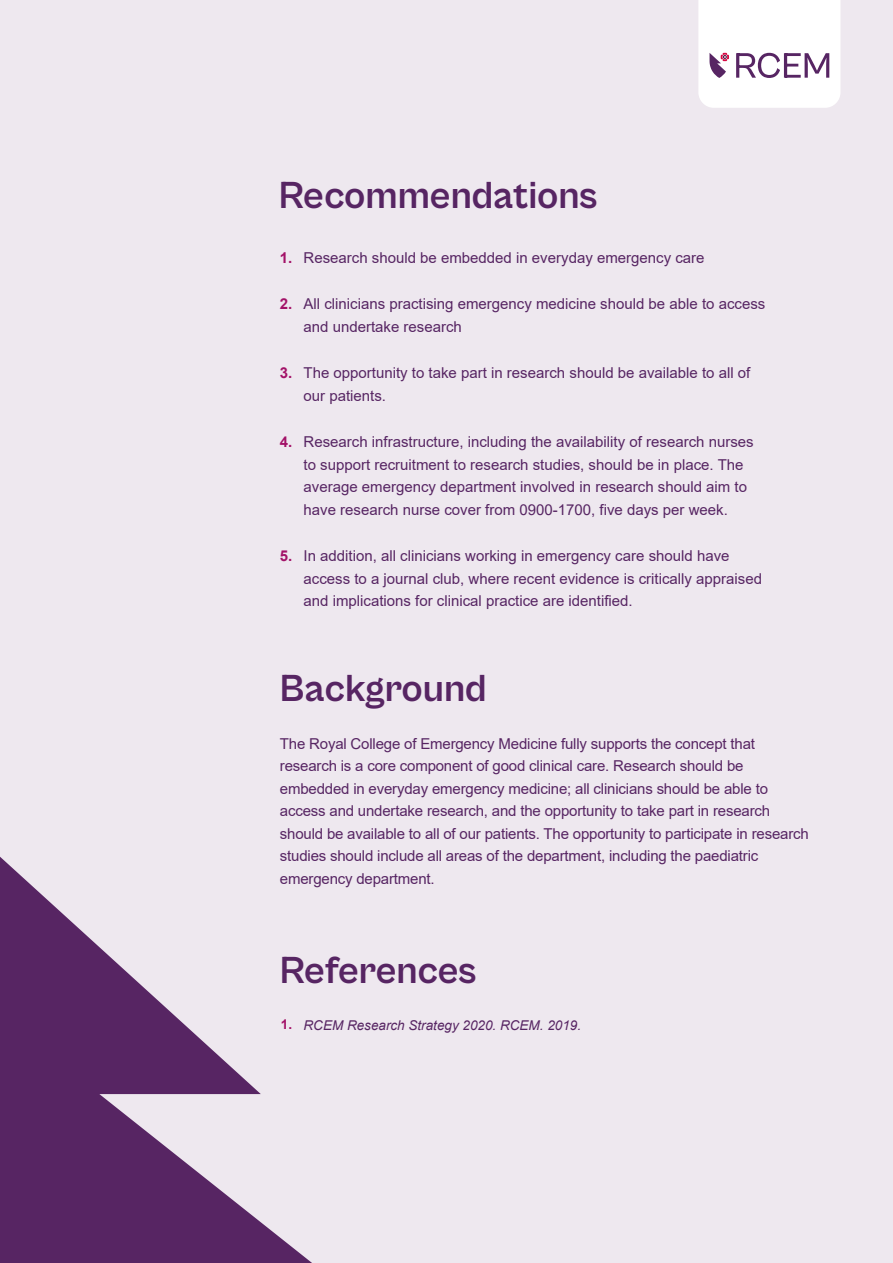
<style>
.page{position:relative;width:893px;height:1263px;background:#eee8ef}
.page>*{position:absolute;margin:0;border:0;box-sizing:border-box;transform-origin:0 0}
.t1{font:700 39px "Cabinet Grotesk Variable";color:#572563}
.t2{font:15px/22.5px "Arial";color:#572563}
.t3{font:700 15px "Arial";color:#a31268}
.t4{font:italic 13.5px "Arial";color:#572563}
.s1{font-weight:700;font-style:normal;color:#a31268}
</style>
<div class="page">
<svg style="left:0;top:857px;width:312px;height:406px;fill:#572563"></svg>
<svg style="left:698px;top:0;width:142px;height:108px;background:#f2eef3"></svg>
<h1 class="t1" style="left:279px;top:174px;width:320px">Recommendations</h1>
<p class="t3" style="left:280px;top:247px;width:14px">1.</p>
<p class="t3" style="left:280px;top:293px;width:14px">2.</p>
<p class="t3" style="left:280px;top:362px;width:14px">3.</p>
<p class="t3" style="left:280px;top:431px;width:14px">4.</p>
<p class="t3" style="left:280px;top:545px;width:14px">5.</p>
<p class="t2" style="left:303px;top:246px;width:403px">Research should be embedded in everyday emergency care</p>
<p class="t2" style="left:303px;top:293px;width:463px">All clinicians practising emergency medicine should be able to access and undertake research</p>
<p class="t2" style="left:303px;top:362px;width:448px">The opportunity to take part in research should be available to all of our patients.</p>
<p class="t2" style="left:303px;top:431px;width:452px">Research infrastructure, including the availability of research nurses to support recruitment to research studies, should be in place. The average emergency department involved in research should aim to have research nurse cover from 0900-1700, five days per week.</p>
<p class="t2" style="left:303px;top:545px;width:460px">In addition, all clinicians working in emergency care should have access to a journal club, where recent evidence is critically appraised and implications for clinical practice are identified.</p>
<h1 class="t1" style="left:280px;top:667px;width:208px">Background</h1>
<p class="t2" style="left:280px;top:732px;width:530px">The Royal College of Emergency Medicine fully supports the concept that research is a core component of good clinical care. Research should be embedded in everyday emergency medicine; all clinicians should be able to access and undertake research, and the opportunity to take part in research should be available to all of our patients. The opportunity to participate in research studies should include all areas of the department, including the paediatric emergency department.</p>
<h1 class="t1" style="left:280px;top:949px;width:198px">References</h1>
<p class="t4" style="left:281px;top:1016px;width:302px"><span class="s1">1.</span> RCEM Research Strategy 2020. RCEM. 2019.</p>
</div>
